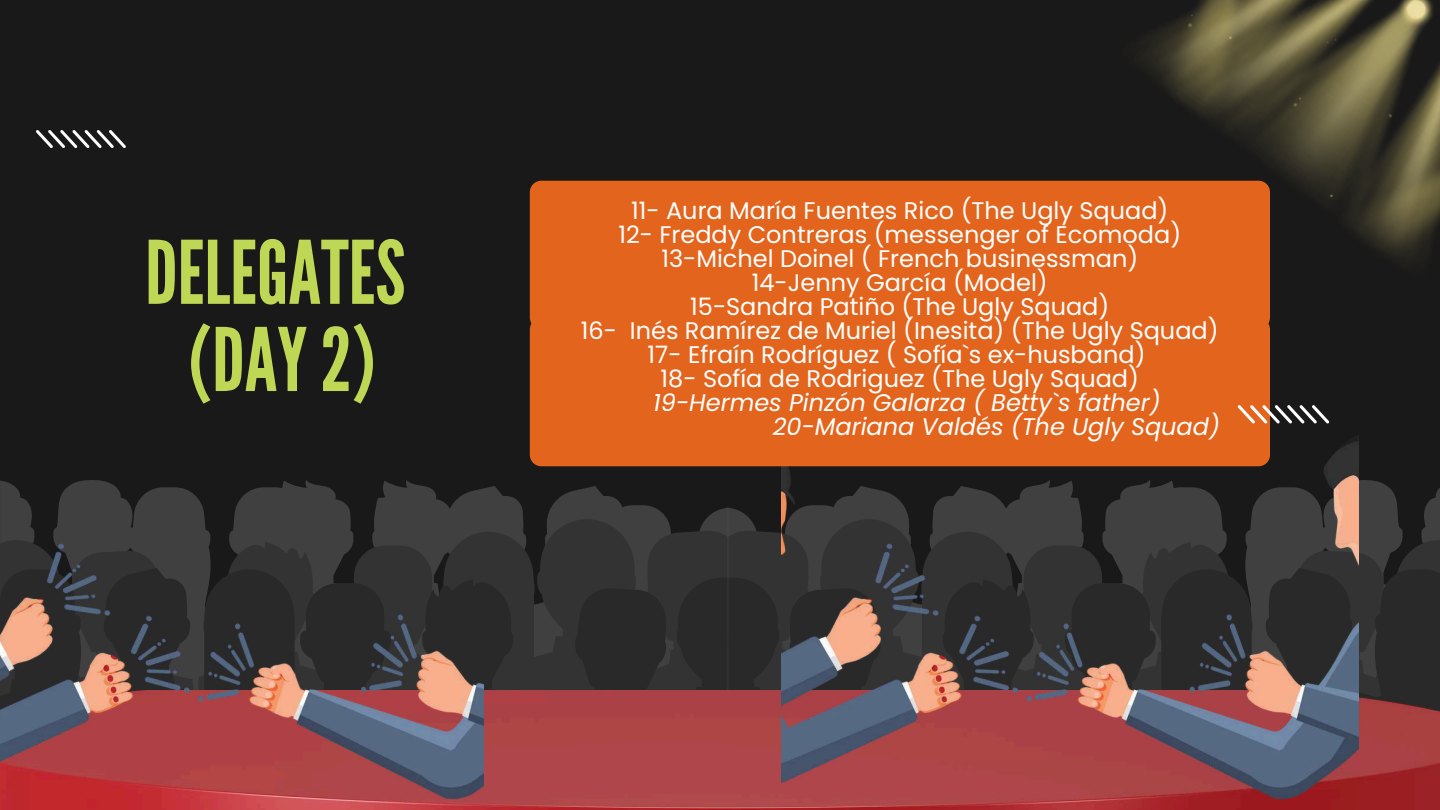
<style>
.page{position:relative;width:1440px;height:810px;background:#191919}
.page>*{position:absolute;margin:0;border:0;box-sizing:border-box;transform-origin:0 0}
.t1{font:87.3px/87.2px "League Gothic";color:#bed754;text-align:center}
.t2{font:24px/24px "Poppins";color:#fff;text-align:center}
.t3{font:italic 24px/24px "Poppins";color:#fff}
</style>
<div class="page">
<svg style="left:484px;top:480px;width:956px;height:210px"></svg>
<img style="left:484px;top:690px;width:956px;height:120px">
<img style="left:0;top:480px;width:484px;height:330px">
<img style="left:782px;top:441px;width:577px;height:369px">
<div style="left:530px;top:181px;width:740px;height:137px;background:#e3651d"></div>
<div style="left:530px;top:318px;width:740px;height:148px;background:#e3651d"></div>
<svg style="left:1238px;top:405px;width:91px;height:19px"></svg>
<img style="left:1107px;top:0;width:333px;height:302px">
<svg style="left:36px;top:130px;width:90px;height:18px"></svg>
<h1 class="t1" style="left:145px;top:231px;width:262px">DELEGATES (DAY2)</h1>
<p class="t2" style="left:581px;top:199px;width:639px">11- Aura María Fuentes Rico (The Ugly Squad)<br>12- Freddy Contreras (messenger of Ecomoda)<br>13-Michel Doinel ( French businessman)<br>14-Jenny García (Model)<br>15-Sandra Patiño (The Ugly Squad)<br>16- Inés Ramírez de Muriel (Inesita) (The Ugly Squad)<br>17- Efraín Rodríguez ( Sofía`s ex-husband)<br>18- Sofía de Rodriguez (The Ugly Squad)</p>
<p class="t3" style="left:773px;top:391px;width:449px;text-indent:-120px">19-Hermes Pinzón Galarza ( Betty`s father)<br>20-Mariana Valdés (The Ugly Squad)</p>
</div>
